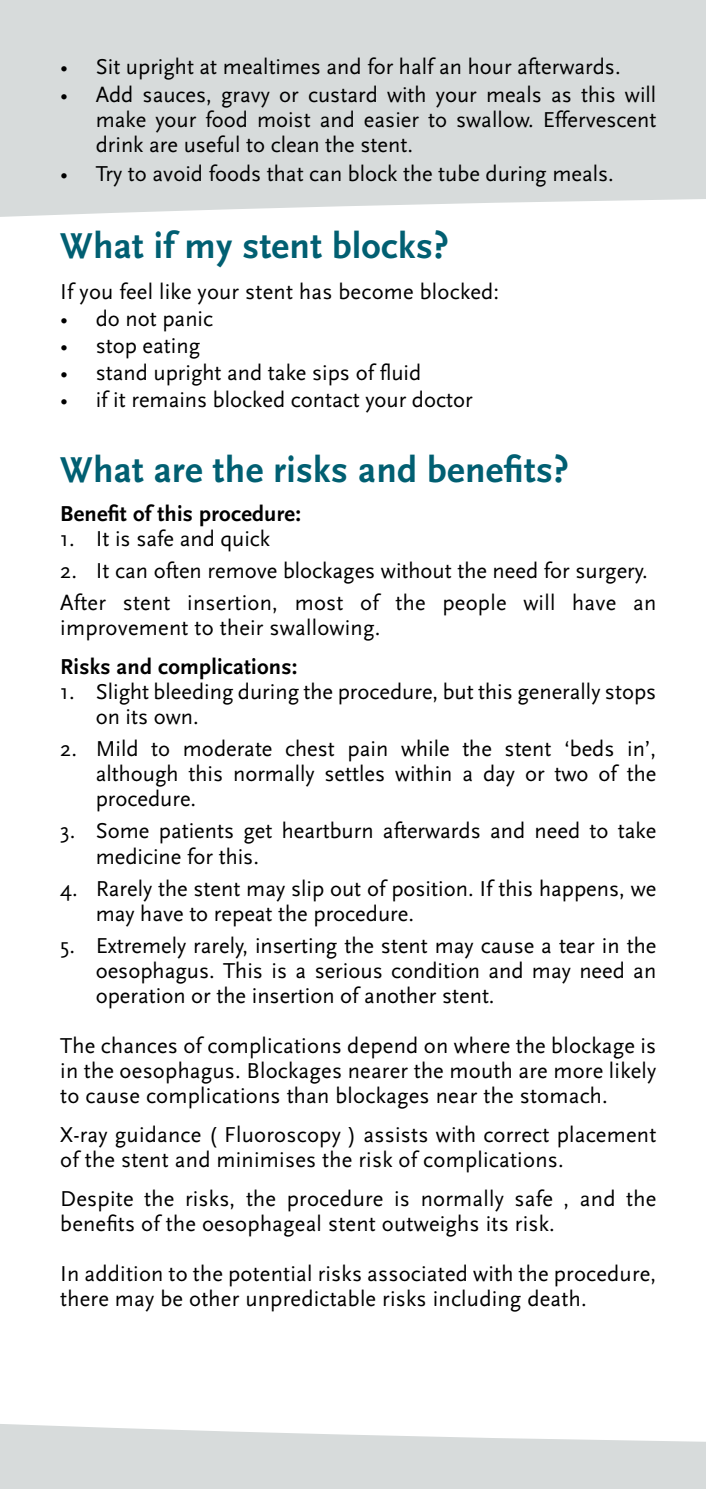
<style>
.page{position:relative;width:706px;height:1489px;background:#fff}
.page>*{position:absolute;margin:0;border:0;box-sizing:border-box;transform-origin:0 0}
.t1{font:700 37.5px "Scala Sans";letter-spacing:.01em;color:#015f72}
.t2{font:22.5px/25px "Scala Sans";color:#000}
.t3{font:700 22.5px "Scala Sans";letter-spacing:.01em;color:#000}
</style>
<div class="page">
<svg style="left:0;top:1424px;width:705px;height:64px;fill:#d7dbdb"></svg>
<div style="left:0;top:0;width:705px;height:217px;background:#d7dbdb"></div>
<p class="t2" style="left:60px;top:54px;width:561px">• Sit upright at mealtimes and for half an hour afterwards.</p>
<p class="t2" style="left:96px;top:83px;width:561px;text-align:justify;text-indent:-35px">• Add sauces, gravy or custard with your meals as this will make your food moist and easier to swallow. Effervescent drink are useful to clean the stent.</p>
<p class="t2" style="left:60px;top:161px;width:554px">• Try to avoid foods that can block the tube during meals.</p>
<h1 class="t1" style="left:60px;top:225px;width:390px">What if my stent blocks?</h1>
<p class="t2" style="left:60px;top:279px;width:440px">If you feel like your stent has become blocked:</p>
<p class="t2" style="left:60px;top:306px;width:154px">• do not panic</p>
<p class="t2" style="left:60px;top:333px;width:141px">• stop eating</p>
<p class="t2" style="left:60px;top:360px;width:362px">• stand upright and take sips of fluid</p>
<p class="t2" style="left:60px;top:387px;width:413px">• if it remains blocked contact your doctor</p>
<h1 class="t1" style="left:60px;top:449px;width:510px">What are the risks and benefits?</h1>
<p class="t3" style="left:60px;top:501px;width:242px">Benefit of this procedure:</p>
<p class="t2" style="left:60px;top:526px;width:211px">1. It is safe and quick</p>
<p class="t2" style="left:60px;top:555px;width:597px;line-height:32px">2. It can often remove blockages without the need for surgery.<br>After stent insertion, most of the people will have an</p>
<p class="t2" style="left:60px;top:615px;width:321px">improvement to their swallowing.</p>
<p class="t3" style="left:60px;top:654px;width:238px">Risks and complications:</p>
<p class="t2" style="left:96px;top:679px;width:561px;text-indent:-35px">1. Slight bleeding during the procedure, but this generally stops on its own.</p>
<p class="t2" style="left:96px;top:737px;width:561px;text-align:justify;text-indent:-35px">2. Mild to moderate chest pain while the stent ‘beds in’, although this normally settles within a day or two of the procedure.</p>
<p class="t2" style="left:96px;top:819px;width:561px;text-indent:-35px">3. Some patients get heartburn afterwards and need to take medicine for this.</p>
<p class="t2" style="left:96px;top:876px;width:561px;text-indent:-35px">4. Rarely the stent may slip out of position. If this happens, we may have to repeat the procedure.</p>
<p class="t2" style="left:96px;top:933px;width:561px;text-align:justify;text-indent:-35px">5. Extremely rarely, inserting the stent may cause a tear in the oesophagus. This is a serious condition and may need an operation or the insertion of another stent.</p>
<p class="t2" style="left:60px;top:1033px;width:597px;text-align:justify">The chances of complications depend on where the blockage is in the oesophagus. Blockages nearer the mouth are more likely to cause complications than blockages near the stomach.</p>
<p class="t2" style="left:60px;top:1122px;width:597px">X-ray guidance ( Fluoroscopy ) assists with correct placement of the stent and minimises the risk of complications.</p>
<p class="t2" style="left:60px;top:1186px;width:597px">Despite the risks, the procedure is normally safe , and the benefits of the oesophageal stent outweighs its risk.</p>
<p class="t2" style="left:60px;top:1261px;width:597px">In addition to the potential risks associated with the procedure, there may be other unpredictable risks including death.</p>
</div>
